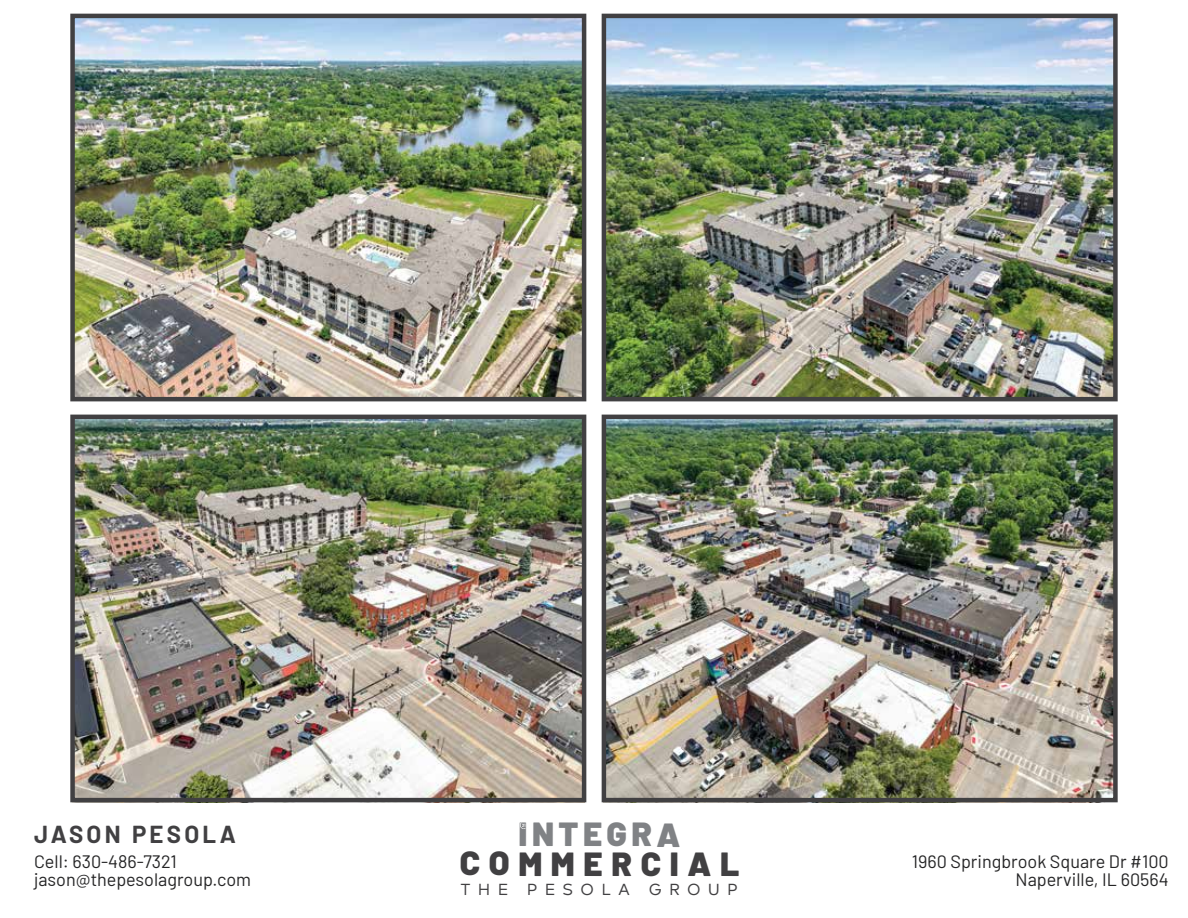
<style>
.page{position:relative;width:1188px;height:918px;background:#fff}
.page>*{position:absolute;margin:0;border:0;box-sizing:border-box;transform-origin:0 0}
.t1{font:900 33.45px "Barlow";letter-spacing:.255em;color:#414042}
.t2{font:900 33.45px "Barlow";letter-spacing:.13em;color:#808285}
.t3{font:700 24px "Barlow";letter-spacing:.135em;color:#414042}
.t4{font:18px/18px "Barlow";color:#252526;text-align:right}
.t5{font:16.05px "Typold";letter-spacing:.45em;color:#414042}
</style>
<div class="page">
<img style="left:607px;top:19px;width:506px;height:377px">
<img style="left:73px;top:420px;width:511px;height:383px">
<img style="left:604px;top:420px;width:511px;height:383px">
<img style="left:75px;top:19px;width:506px;height:377px">
<div style="left:70px;top:14px;width:516px;height:387px;border:4px solid #414042"></div>
<div style="left:602px;top:14px;width:516px;height:387px;border:4px solid #414042"></div>
<div style="left:70px;top:415px;width:516px;height:387px;border:4px solid #414042"></div>
<div style="left:602px;top:415px;width:516px;height:387px;border:4px solid #414042"></div>
<h2 class="t3" style="left:34px;top:816px;width:203px">JASON PESOLA</h2>
<h1 class="t2" style="left:519px;top:809px;width:163px">INTEGRA</h1>
<p class="t4" style="left:34px;top:851px;width:219px;text-align:left">Cell: 630-486-7321 jason@thepesolagroup.com</p>
<h1 class="t1" style="left:460px;top:839px;width:281px">COMMERCIAL</h1>
<p class="t5" style="left:461px;top:877px;width:279px">THE PESOLA GROUP</p>
<p class="t4" style="left:912px;top:851px;width:258px">1960 Springbrook Square Dr #100<br>Naperville, IL 60564</p>
</div>
